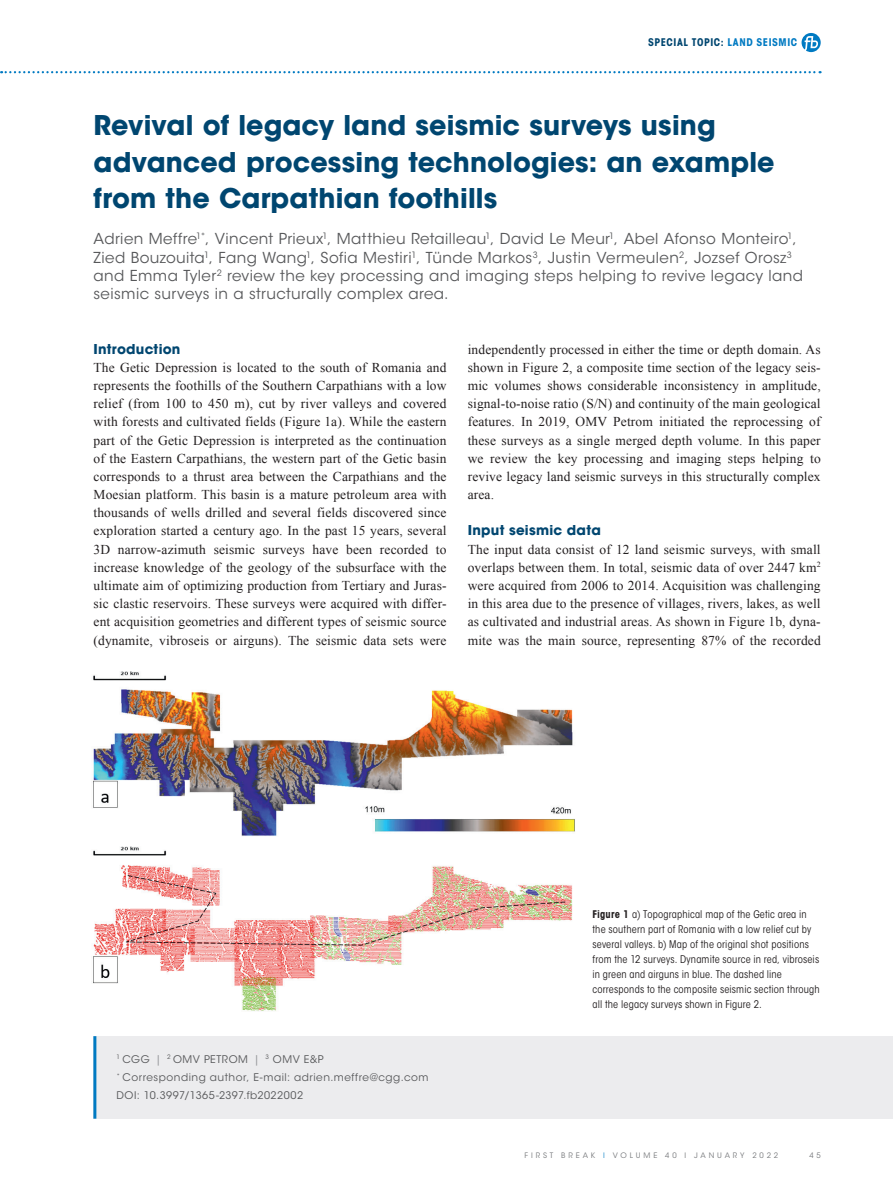
<style>
.page{position:relative;width:893px;height:1191px;background:#fff}
.page>*{position:absolute;margin:0;border:0;box-sizing:border-box;transform-origin:0 0}
._01-HEADER_1{font:700 27px/36.3px "ITC Avant Garde Std";letter-spacing:.005em;color:#004670}
._04-INTRO{font:15px/18.1px "ITC Avant Garde Std";letter-spacing:.025em;color:#57585a}
._00-FB_BODY{font:13.5px/18.1px "Times New Roman";letter-spacing:.01em;color:#231f20;text-align:justify}
._02-HEADER_2{font:700 13.5px "ITC Avant Garde Std";letter-spacing:.02em;color:#004670}
._06-CAPTION_black{font:condensed 10.5px/15px "ITC Avant Garde Std";letter-spacing:.015em;color:#231f20}
._09-ST-TA_Footer{font:10.5px "ITC Avant Garde Std";letter-spacing:.05em;color:#57585a}
.t1{font:700 condensed 10.5px "ITC Avant Garde Std";letter-spacing:.055em;color:#004670}
.t2{font:7.5px "ITC Avant Garde Std";letter-spacing:.385em;color:#787a7d}
.s1{color:#007ac2}
.s2{color:#939598}
.s3{font-weight:700}
.s4{color:#1c8acb}
</style>
<div class="page">
<svg style="left:801px;top:33px;width:20px;height:19px"></svg>
<svg style="left:1px;top:71px;width:820px;height:2px"></svg>
<div style="left:93px;top:1036px;width:800px;height:82px;background:#ececee"></div>
<hr style="left:93px;top:1036px;width:3px;height:82px;background:#007ac2">
<img style="left:93px;top:671px;width:482px;height:340px">
<p class="t1" style="left:648px;top:36px;width:151px">SPECIAL TOPIC: <span class="s1">LAND SEISMIC</span></p>
<p class="_01-HEADER_1" style="left:94px;top:107px;width:683px">Revival of legacy land seismic surveys using advanced processing technologies: an example from the Carpathian foothills</p>
<p class="_04-INTRO" style="left:94px;top:230px;width:711px">Adrien Meffre<sup>1*</sup>, Vincent Prieux<sup>1</sup>, Matthieu Retailleau<sup>1</sup>, David Le Meur<sup>1</sup>, Abel Afonso Monteiro<sup>1</sup>, Zied Bouzouita<sup>1</sup>, Fang Wang<sup>1</sup>, Sofia Mestiri<sup>1</sup>, Tünde Markos<sup>3</sup>, Justin Vermeulen<sup>2</sup>, Jozsef Orosz<sup>3 </sup>and Emma Tyler<sup>2</sup> review the key processing and imaging steps helping to revive legacy land seismic surveys in a structurally complex area.</p>
<p class="_02-HEADER_2" style="left:94px;top:340px;width:88px">Introduction</p>
<p class="_00-FB_BODY" style="left:94px;top:358px;width:354px">The Getic Depression is located to the south of Romania and represents the foothills of the Southern Carpathians with a low relief (from 100 to 450 m), cut by river valleys and covered with forests and cultivated fields (Figure 1a). While the eastern part of the Getic Depression is interpreted as the continuation of the Eastern Carpathians, the western part of the Getic basin corresponds to a thrust area between the Carpathians and the Moesian platform. This basin is a mature petroleum area with thousands of wells drilled and several fields discovered since exploration started a century ago. In the past 15 years, several 3D narrow-azimuth seismic surveys have been recorded to increase knowledge of the geology of the subsurface with the ultimate aim of optimizing production from Tertiary and Juras&shy;sic clastic reservoirs. These surveys were acquired with differ&shy;ent acquisition geometries and different types of seismic source (dynamite, vibroseis or airguns). The seismic data sets were</p>
<p class="_00-FB_BODY" style="left:468px;top:340px;width:354px">independently processed in either the time or depth domain. As shown in Figure 2, a composite time section of the legacy seis&shy;mic volumes shows considerable inconsistency in amplitude, signal-to-noise ratio (S/N) and continuity of the main geological features. In 2019, OMV Petrom initiated the reprocessing of these surveys as a single merged depth volume. In this paper we review the key processing and imaging steps helping to revive legacy land seismic surveys in this structurally complex area.</p>
<p class="_02-HEADER_2" style="left:468px;top:522px;width:135px">Input seismic data</p>
<p class="_00-FB_BODY" style="left:468px;top:540px;width:354px">The input data consist of 12 land seismic surveys, with small overlaps between them. In total, seismic data of over 2447 km<sup>2 </sup>were acquired from 2006 to 2014. Acquisition was challenging in this area due to the presence of villages, rivers, lakes, as well as cultivated and industrial areas. As shown in Figure 1b, dyna&shy;mite was the main source, representing 87% of the recorded</p>
<p class="_09-ST-TA_Footer" style="left:117px;top:1052px;width:209px"><sup>1</sup> CGG <span class="s2">|</span> <sup>2</sup> OMV PETROM <span class="s2">|</span> <sup>3</sup> OMV E&amp;P</p>
<p class="_09-ST-TA_Footer" style="left:117px;top:1070px;width:314px"><sup>*</sup> Corresponding author, E-mail: adrien.meffre@cgg.com</p>
<p class="_09-ST-TA_Footer" style="left:117px;top:1089px;width:188px">DOI: 10.3997/1365-2397.fb2022002</p>
<p class="_06-CAPTION_black" style="left:592px;top:907px;width:229px"><span class="s3">Figure 1</span> a) Topographical map of the Getic area in the southern part of Romania with a low relief cut by several valleys. b) Map of the original shot positions from the 12 surveys. Dynamite source in red, vibroseis in green and airguns in blue. The dashed line corresponds to the composite seismic section through all the legacy surveys shown in Figure 2.</p>
<p class="t2" style="left:525px;top:1151px;width:255px">FIRST BREAK <span class="s4">I</span> VOLUME 40 I JANUARY 2022</p>
<p class="t2" style="left:810px;top:1151px;width:13px">4 5</p>
</div>
